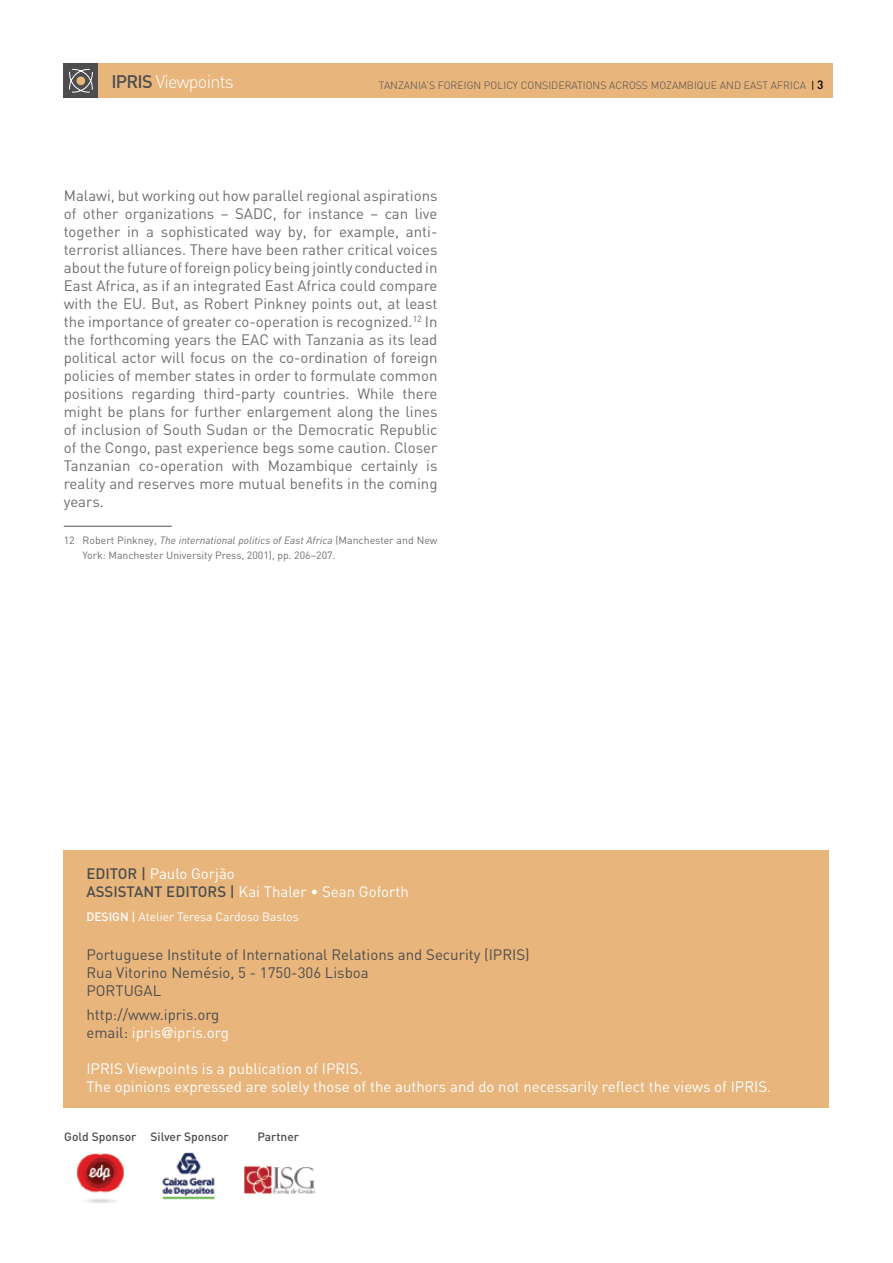
<style>
.page{position:relative;width:893px;height:1263px;background:#fff}
.page>*{position:absolute;margin:0;border:0;box-sizing:border-box;transform-origin:0 0}
.t1{font:300 18px "DIN";letter-spacing:-.04em;color:#fff}
.t2{font:15px/18px "DIN";color:#6d6e71;text-align:justify}
.t3{font:15px/18px "DIN";color:#fff}
.t4{font:15px/18px "DIN";color:#4d4d4d}
.t5{font:500 15px/18px "DIN";color:#4d4d4d}
.t6{font:12px "DIN";color:#fff}
.t7{font:500 12px "DIN";color:#4d4d4d}
.t8{font:10.5px/15px "DIN";color:#6d6e71}
.t9{font:300 10.5px "DIN";color:#4d4d4d}
.s1{font-weight:500;color:#4d4d4d}
.s2{font-weight:400;color:#000}
.s3{font-weight:500;font-size:12px;color:#000}
.s4{font-style:italic}
.s5{font-weight:400;color:#fff}
.s6{font-weight:500}
.s7{color:#fff}
.s8{font-family:"Helvetica Neue";font-weight:500;color:#fff}
</style>
<div class="page">
<div style="left:97px;top:64px;width:735px;height:34px;background:#e8b57d"></div>
<div style="left:64px;top:64px;width:34px;height:34px;background:#4d4d4d"></div>
<svg style="left:69px;top:69px;width:24px;height:23px"></svg>
<img style="left:76px;top:1153px;width:48px;height:50px">
<div style="left:64px;top:850px;width:765px;height:257px;background:#e8b57d"></div>
<img style="left:162px;top:1152px;width:53px;height:48px">
<img style="left:245px;top:1166px;width:69px;height:28px">
<hr style="left:64px;top:526px;width:108px;height:1px;background:#4d4d4d">
<p class="t1" style="left:111px;top:71px;width:124px"><span class="s1">IPRIS</span> VIEWPOINTS</p>
<p class="t9" style="left:379px;top:78px;width:446px">TANZANIA’S FOREIGN POLICY CONSIDERATIONS ACROSS MOZAM BIQUE AND EAST AFRICA <span class="s2">|</span> <span class="s3">3</span></p>
<p class="t2" style="left:64px;top:187px;width:375px">Malawi, but working out how parallel regional aspirations of other organizations – SADC, for instance – can live together in a sophisticated way by, for example, anti&shy;terrorist alliances. There have been rather critical voices about the future of foreign policy being jointly conducted in East Africa, as if an integrated East Africa could compare with the EU. But, as Robert Pinkney points out, at least the importance of greater co-operation is recognized.<sup>12</sup> In the forthcoming years the EAC with Tanzania as its lead political actor will focus on the co-ordination of foreign policies of member states in order to formulate common positions regarding third-party countries. While there might be plans for further enlargement along the lines of inclusion of South Sudan or the Democratic Republic of the Congo, past experience begs some caution. Closer Tanzanian co-operation with Mozambique certainly is reality and reserves more mutual benefits in the coming years.</p>
<p class="t8" style="left:83px;top:533px;width:356px;text-indent:-19px">12 Robert Pinkney, <span class="s4">The international politics of East Africa</span> (Manchester and New<br>York: Manchester University Press, 2001), pp. 206–207.</p>
<p class="t5" style="left:86px;top:864px;width:150px">Editor | <span class="s5">Paulo Gorjão </span>assis</p>
<p class="t3" style="left:127px;top:882px;width:284px"><span class="s1">tant editorS |</span> Kai Thaler • Sean Goforth</p>
<p class="t6" style="left:86px;top:909px;width:214px"><span class="s6">DESIGN |</span> Atelier Teresa Cardoso Bastos</p>
<p class="t4" style="left:86px;top:945px;width:445px">Portuguese Institute of International Relations and Security (IPRIS)<br>Rua Vitorino Nemésio, 5 - 1750-306 Lisboa<br>PORTUGAL</p>
<p class="t4" style="left:86px;top:1005px;width:144px">http://www.ipris.org email: <span class="s7">ipris</span><span class="s8">@</span><span class="s7">ipris.org</span></p>
<p class="t3" style="left:86px;top:1059px;width:686px">IPRIS Viewpoints is a publication of IPRIS.<br>The opinions expressed are solely those of the authors and do not necessarily reflect the views of IPRIS.</p>
<p class="t7" style="left:64px;top:1129px;width:166px">Gold Sponsor Silver Sponsor</p>
<p class="t7" style="left:257px;top:1129px;width:43px">Partner</p>
</div>
